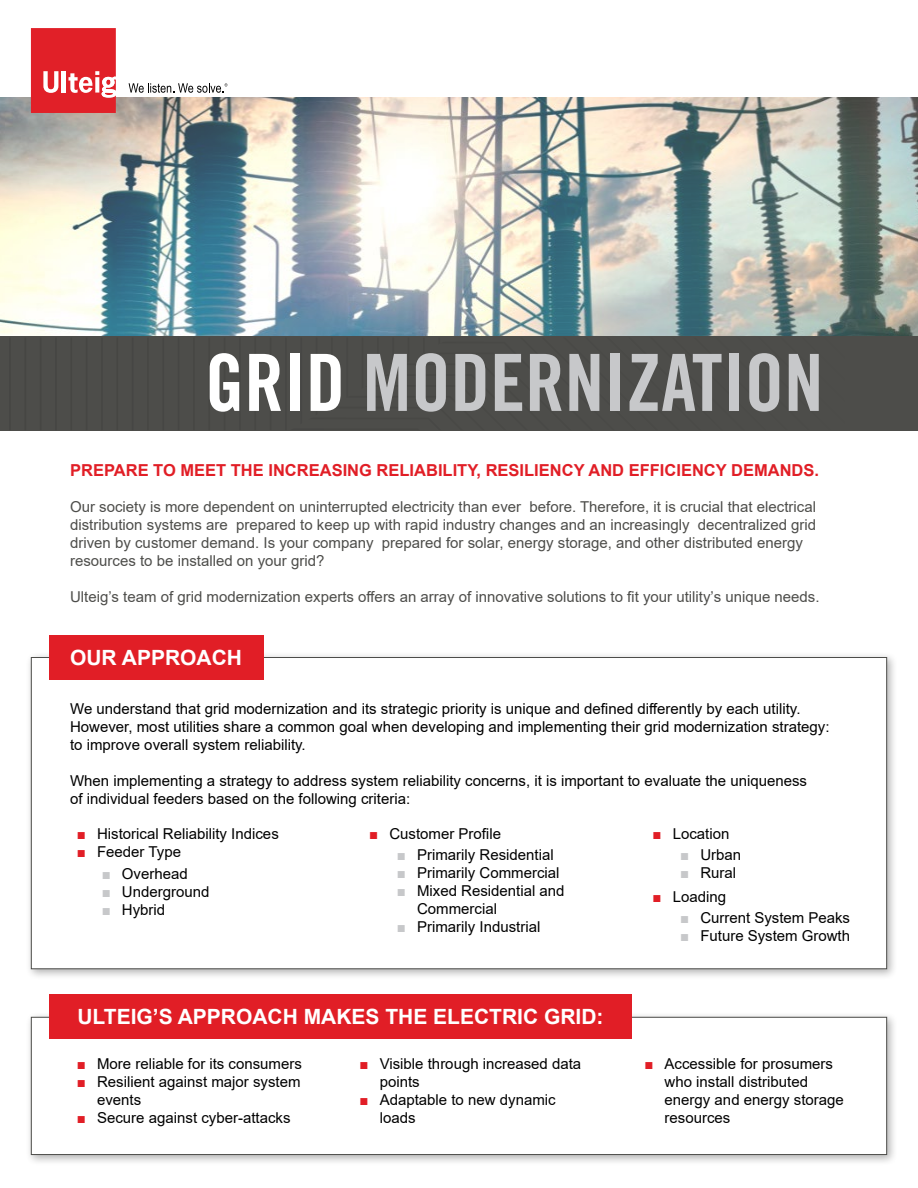
<style>
.page{position:relative;width:918px;height:1188px;background:#fff}
.page>*{position:absolute;margin:0;border:0;box-sizing:border-box;transform-origin:0 0}
.t1{font:78.9px "Trade Gothic LT Pro Bd Cn 20";color:#c7c8ca}
.t2{font:700 21px "Arial";color:#fff}
.t3{font:700 16.5px "Arial";color:#e11e26}
.t4{font:15px/18px "Arial";color:#000}
.t5{font:15px/18px "Arial";color:#4d4d4a}
.s1{color:#fff}
.s2{color:#e11e26}
.s3{color:#c7c8ca}
</style>
<div class="page">
<img style="left:0;top:97px;width:918px;height:239px">
<div style="left:25px;top:1011px;width:873px;height:155px;background:#000;opacity:.3"></div>
<div style="left:31px;top:1017px;width:856px;height:138px;background:#fff;border:1px solid #4d4d4a"></div>
<div style="left:25px;top:652px;width:873px;height:328px;background:#000;opacity:.3"></div>
<div style="left:31px;top:657px;width:856px;height:312px;background:#fff;border:1px solid #4d4d4a"></div>
<div style="left:49px;top:635px;width:215px;height:45px;background:#e11e26"></div>
<div style="left:49px;top:994px;width:583px;height:45px;background:#e11e26"></div>
<div style="left:0;top:336px;width:918px;height:95px;background:#4d4d4a"></div>
<svg style="left:31px;top:28px;width:85px;height:85px;background:#e43a41"></svg>
<svg style="left:129px;top:83px;width:98px;height:10px"></svg>
<h1 class="t1" style="left:205px;top:335px;width:620px"><span class="s1">GRID</span> MODERNIZATION</h1>
<p class="t3" style="left:70px;top:459px;width:750px">PREPARE TO MEET THE INCREASING RELIABILITY, RESILIENCY AND EFFICIENCY DEMANDS.</p>
<p class="t5" style="left:70px;top:498px;width:748px">Our society is more dependent on uninterrupted electricity than ever before. Therefore, it is crucial that electrical distribution systems are prepared to keep up with rapid industry changes and an increasingly decentralized grid driven by customer demand. Is your company prepared for solar, energy storage, and other distributed energy resources to be installed on your grid?</p>
<p class="t5" style="left:70px;top:588px;width:751px">Ulteig’s team of grid modernization experts offers an array of innovative solutions to fit your utility’s unique needs.</p>
<h2 class="t2" style="left:70px;top:643px;width:173px">OUR APPROACH</h2>
<p class="t4" style="left:70px;top:699px;width:761px">We understand that grid modernization and its strategic priority is unique and defined differently by each utility.<br>However, most utilities share a common goal when developing and implementing their grid modernization strategy: to improve overall system reliability.</p>
<p class="t4" style="left:70px;top:771px;width:738px">When implementing a strategy to address system reliability concerns, it is important to evaluate the uniqueness of individual feeders based on the following criteria:</p>
<p class="t4" style="left:77px;top:824px;width:203px"><span class="s2">■</span> Historical Reliability Indices</p>
<p class="t4" style="left:77px;top:842px;width:106px"><span class="s2">■</span> Feeder Type</p>
<p class="t4" style="left:102px;top:864px;width:88px"><span class="s3">■</span> Overhead</p>
<p class="t4" style="left:102px;top:882px;width:109px"><span class="s3">■</span> Underground</p>
<p class="t4" style="left:102px;top:900px;width:65px"><span class="s3">■</span> Hybrid</p>
<p class="t4" style="left:369px;top:824px;width:133px"><span class="s2">■</span> Customer Profile</p>
<p class="t4" style="left:397px;top:846px;width:158px"><span class="s3">■</span> Primarily Residential</p>
<p class="t4" style="left:397px;top:864px;width:164px"><span class="s3">■</span> Primarily Commercial</p>
<p class="t4" style="left:417px;top:882px;width:149px;text-indent:-20px"><span class="s3">■</span> Mixed Residential and<br>Commercial</p>
<p class="t4" style="left:397px;top:918px;width:145px"><span class="s3">■</span> Primarily Industrial</p>
<p class="t4" style="left:652px;top:824px;width:78px"><span class="s2">■</span> Location</p>
<p class="t4" style="left:680px;top:846px;width:63px"><span class="s3">■</span> Urban</p>
<p class="t4" style="left:680px;top:864px;width:58px"><span class="s3">■</span> Rural</p>
<p class="t4" style="left:652px;top:888px;width:75px"><span class="s2">■</span> Loading</p>
<p class="t4" style="left:680px;top:909px;width:171px"><span class="s3">■</span> Current System Peaks</p>
<p class="t4" style="left:680px;top:927px;width:171px"><span class="s3">■</span> Future System Growth</p>
<h2 class="t2" style="left:77px;top:1002px;width:528px">ULTEIG’S APPROACH MAKES THE ELECTRIC GRID:</h2>
<p class="t4" style="left:77px;top:1055px;width:227px"><span class="s2">■</span> More reliable for its consumers</p>
<p class="t4" style="left:97px;top:1073px;width:205px;text-indent:-20px"><span class="s2">■</span> Resilient against major system events</p>
<p class="t4" style="left:77px;top:1109px;width:215px"><span class="s2">■</span> Secure against cyber-attacks</p>
<p class="t4" style="left:380px;top:1055px;width:203px;text-indent:-20px"><span class="s2">■</span> Visible through increased data points</p>
<p class="t4" style="left:380px;top:1091px;width:177px;text-indent:-20px"><span class="s2">■</span> Adaptable to new dynamic loads</p>
<p class="t4" style="left:665px;top:1055px;width:181px;text-indent:-20px"><span class="s2">■</span> Accessible for prosumers who install distributed energy and energy storage resources</p>
</div>
